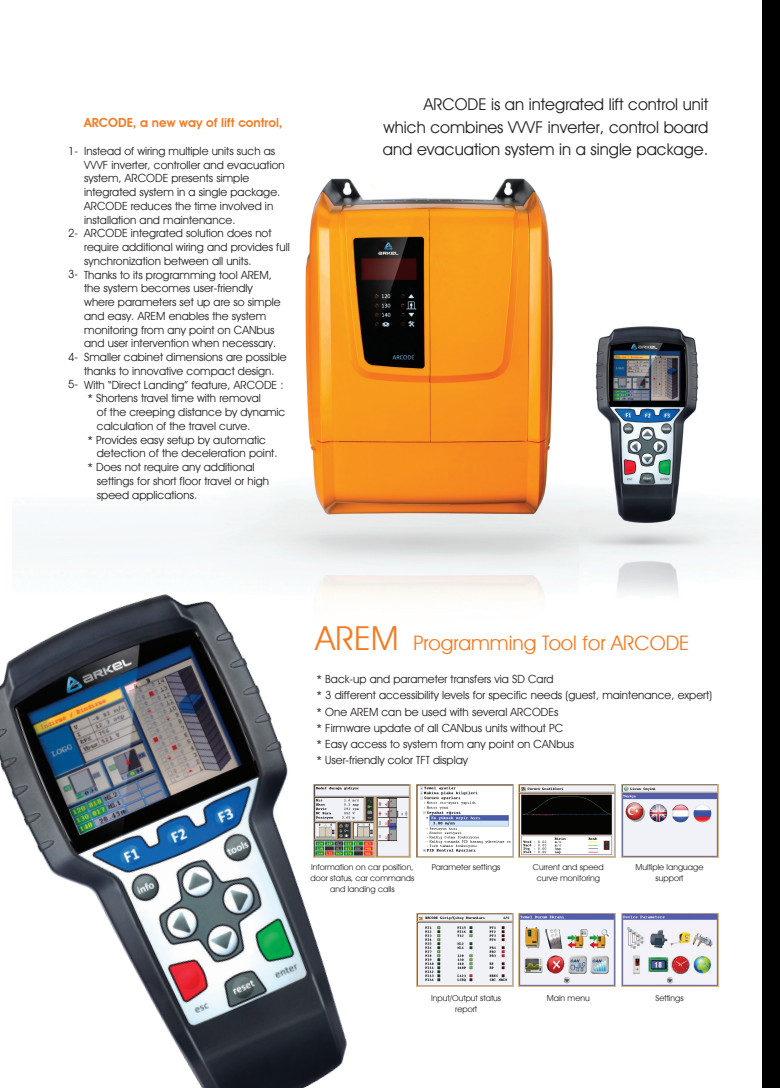
<style>
.page{position:relative;width:780px;height:1088px;background:#fff}
.page>*{position:absolute;margin:0;border:0;box-sizing:border-box;transform-origin:0 0}
.t1{font:24.25px "Avant Garde T.";color:#f47b21}
.t2{font:16.25px/22.5px "Avant Garde IT Cby BT";color:#231f20;text-align:justify}
.t3{font:600 12.5px "Avant Garde IT Cby BT";color:#f47b21}
.t4{font:11.25px/13.8px "Avant Garde IT Cby BT";color:#231f20}
.t5{font:10px/11.2px "Avant Garde T.";color:#231f20;text-align:center}
.s1{font-size:40px}
</style>
<div class="page">
<img style="left:13px;top:178px;width:749px;height:420px">
<img style="left:0;top:553px;width:427px;height:535px">
<div style="left:762px;top:0;width:18px;height:1088px;background:#000"></div>
<img style="left:314px;top:784px;width:97px;height:73px">
<img style="left:416px;top:914px;width:97px;height:72px">
<img style="left:518px;top:784px;width:97px;height:73px">
<img style="left:416px;top:784px;width:97px;height:73px">
<img style="left:621px;top:784px;width:97px;height:73px">
<img style="left:518px;top:914px;width:97px;height:72px">
<img style="left:621px;top:914px;width:97px;height:72px">
<p class="t3" style="left:84px;top:115px;width:200px">ARCODE, a new way of lift control,</p>
<p class="t4" style="left:84px;top:144px;width:202px">Instead of wiring multiple units such as VVVF inverter, controller and evacuation system, ARCODE presents simple integrated system in a single package.<br>ARCODE reduces the time involved in installation and maintenance.</p>
<p class="t4" style="left:84px;top:226px;width:207px">ARCODE integrated solution does not require additional wiring and provides full synchronization between all units.</p>
<p class="t4" style="left:84px;top:268px;width:198px">Thanks to its programming tool AREM, the system becomes user-friendly where parameters set up are so simple and easy. AREM enables the system monitoring from any point on CANbus and user intervention when necessary.</p>
<p class="t4" style="left:84px;top:350px;width:204px">Smaller cabinet dimensions are possible thanks to innovative compact design.</p>
<p class="t4" style="left:84px;top:378px;width:201px">With “Direct Landing” feature, ARCODE :</p>
<p class="t4" style="left:87px;top:391px;width:175px">* Shortens travel time with removal</p>
<p class="t4" style="left:97px;top:405px;width:190px">of the creeping distance by dynamic</p>
<p class="t4" style="left:97px;top:419px;width:155px">calculation of the travel curve.</p>
<p class="t4" style="left:87px;top:433px;width:180px">* Provides easy setup by automatic</p>
<p class="t4" style="left:97px;top:446px;width:182px">detection of the deceleration point.</p>
<p class="t4" style="left:87px;top:460px;width:169px">* Does not require any additional</p>
<p class="t4" style="left:97px;top:474px;width:174px">settings for short floor travel or high</p>
<p class="t4" style="left:97px;top:488px;width:102px">speed applications.</p>
<p class="t4" style="left:68px;top:144px;width:11px">1-</p>
<p class="t4" style="left:68px;top:226px;width:11px">2-</p>
<p class="t4" style="left:68px;top:267px;width:11px">3-</p>
<p class="t4" style="left:68px;top:350px;width:11px">4-</p>
<p class="t4" style="left:68px;top:377px;width:11px">5-</p>
<p class="t2" style="left:383px;top:93px;width:327px;text-indent:41px">ARCODE is an integrated lift control unit which combines VVVF inverter, control board and evacuation system in a single package.</p>
<p class="t1" style="left:315px;top:630px;width:375px"><span class="s1">AREM</span> Programming Tool for ARCODE</p>
<p class="t4" style="left:316px;top:672px;width:239px">* Back-up and parameter transfers via SD Card</p>
<p class="t4" style="left:316px;top:688px;width:397px">* 3 different accessibility levels for specific needs (guest, maintenance, expert)</p>
<p class="t4" style="left:316px;top:704px;width:243px">* One AREM can be used with several ARCODEs</p>
<p class="t4" style="left:316px;top:721px;width:248px">* Firmware update of all CANbus units without PC</p>
<p class="t4" style="left:316px;top:737px;width:259px">* Easy access to system from any point on CANbus</p>
<p class="t4" style="left:316px;top:753px;width:153px">* User-friendly color TFT display</p>
<p class="t5" style="left:310px;top:861px;width:105px">Information on car position, door status, car commands and landing calls</p>
<p class="t5" style="left:533px;top:861px;width:72px">Current and speed curve monitoring</p>
<p class="t5" style="left:432px;top:861px;width:70px">Parameter settings</p>
<p class="t5" style="left:635px;top:861px;width:69px">Multiple language support</p>
<p class="t5" style="left:431px;top:992px;width:71px">Input/Output status report</p>
<p class="t5" style="left:547px;top:992px;width:44px">Main menu</p>
<p class="t5" style="left:655px;top:992px;width:30px">Settings</p>
</div>
